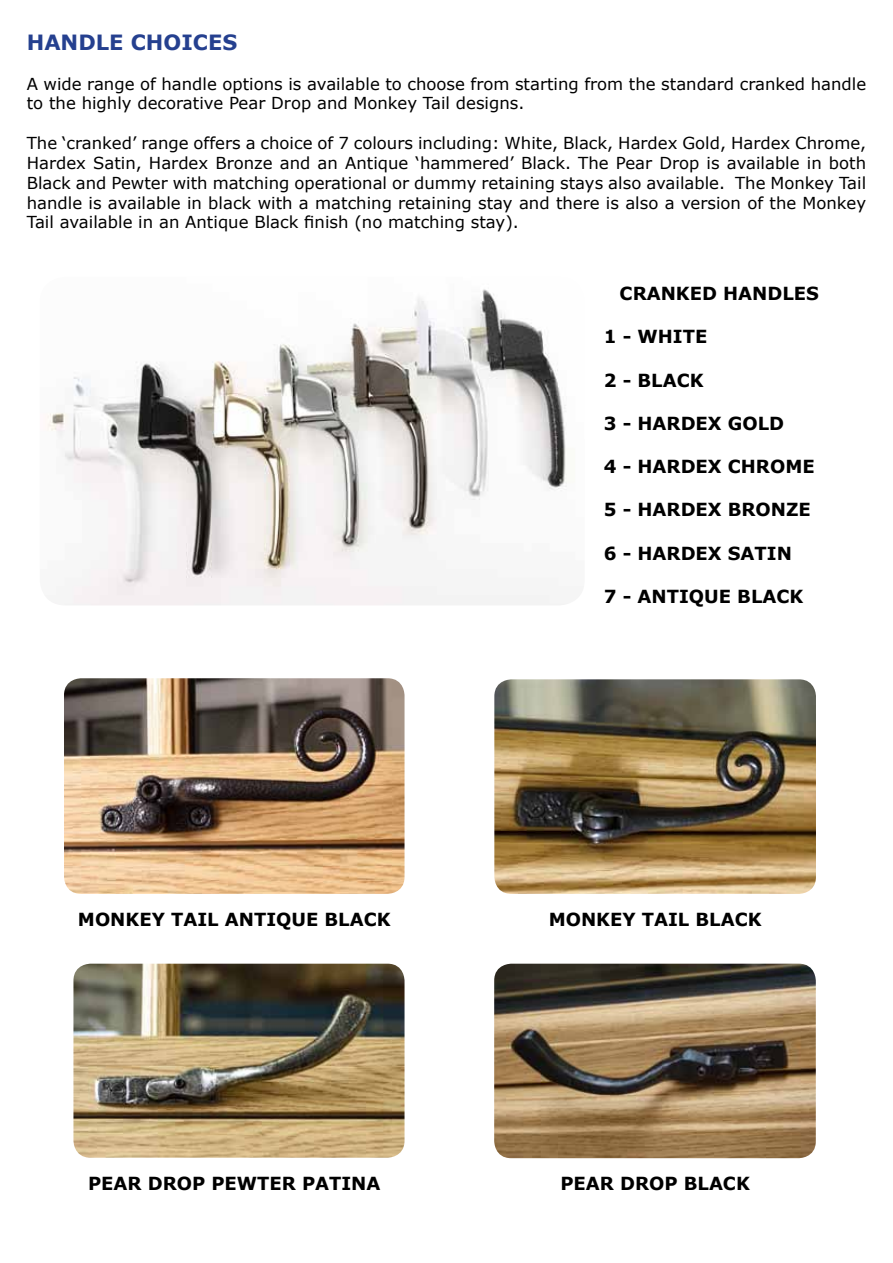
<style>
.page{position:relative;width:893px;height:1263px;background:#fff}
.page>*{position:absolute;margin:0;border:0;box-sizing:border-box;transform-origin:0 0}
.t1{font:700 21px "Verdana";color:#25408f}
.t2{font:700 18px "Verdana";color:#000}
.t3{font:16.5px/19.8px "Verdana";color:#000}
</style>
<div class="page">
<img style="left:47px;top:289px;width:521px;height:316px">
<img style="left:494px;top:964px;width:322px;height:194px">
<img style="left:73px;top:964px;width:332px;height:194px">
<img style="left:64px;top:678px;width:341px;height:216px">
<img style="left:494px;top:679px;width:322px;height:215px">
<p class="t1" style="left:27px;top:28px;width:212px">HANDLE CHOICES</p>
<p class="t3" style="left:27px;top:74px;width:841px">A wide range of handle options is available to choose from starting from the standard cranked handle to the highly decorative Pear Drop and Monkey Tail designs.</p>
<p class="t3" style="left:27px;top:133px;width:841px;text-align:justify">The ‘cranked’ range offers a choice of 7 colours including: White, Black, Hardex Gold, Hardex Chrome, Hardex Satin, Hardex Bronze and an Antique ‘hammered’ Black. The Pear Drop is available in both Black and Pewter with matching operational or dummy retaining stays also available. The Monkey Tail handle is available in black with a matching retaining stay and there is also a version of the Monkey Tail available in an Antique Black finish (no matching stay).</p>
<p class="t2" style="left:620px;top:281px;width:201px">CRANKED HANDLES</p>
<p class="t2" style="left:604px;top:324px;width:105px">1 - WHITE</p>
<p class="t2" style="left:604px;top:367px;width:101px">2 - BLACK</p>
<p class="t2" style="left:604px;top:411px;width:182px">3 - HARDEX GOLD</p>
<p class="t2" style="left:604px;top:454px;width:212px">4 - HARDEX CHROME</p>
<p class="t2" style="left:604px;top:497px;width:209px">5 - HARDEX BRONZE</p>
<p class="t2" style="left:604px;top:540px;width:190px">6 - HARDEX SATIN</p>
<p class="t2" style="left:604px;top:583px;width:201px">7 - ANTIQUE BLACK</p>
<p class="t2" style="left:78px;top:907px;width:314px">MONKEY TAIL ANTIQUE BLACK</p>
<p class="t2" style="left:549px;top:907px;width:214px">MONKEY TAIL BLACK</p>
<p class="t2" style="left:88px;top:1170px;width:294px">PEAR DROP PEWTER PATINA</p>
<p class="t2" style="left:560px;top:1170px;width:191px">PEAR DROP BLACK</p>
</div>
